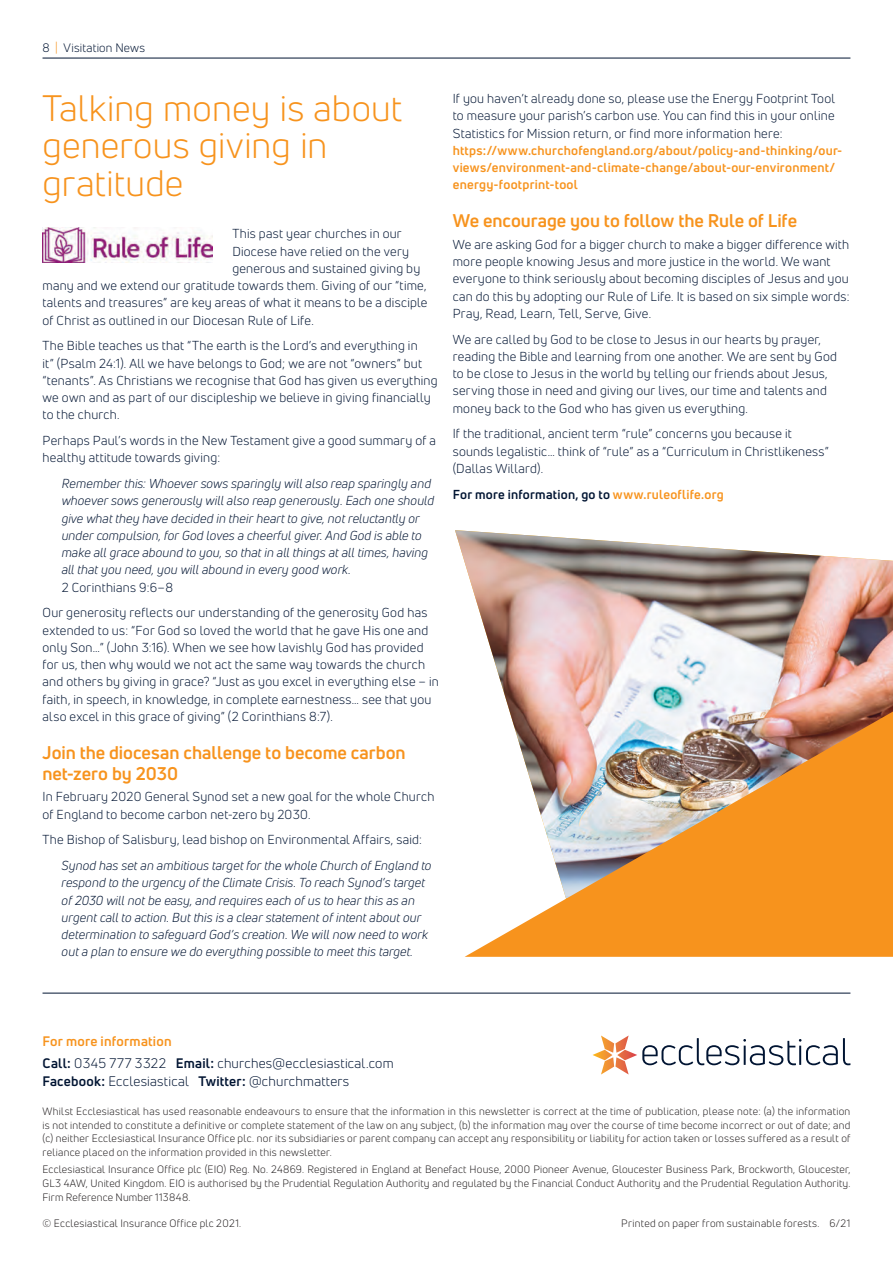
<style>
.page{position:relative;width:893px;height:1263px;background:#fff}
.page>*{position:absolute;margin:0;border:0;box-sizing:border-box;transform-origin:0 0}
._07B_Main_Title_Turq{font:36px/37.5px "Uni Neue";letter-spacing:.005em;color:#f7931d}
._11A_Subhead_Red{font:700 18px/21px "Uni Neue";color:#f7931d}
._08A_Main_Copy{font:13.5px/18px "Uni Neue";letter-spacing:.02em;color:#001432}
._08A_Main_Copy-2{font:700 13.5px "Uni Neue";letter-spacing:.015em;color:#f7931d}
._08A_Main_Copy-3{font:12.75px/17.2px "Uni Neue";letter-spacing:.02em;color:#001432}
._08A_Main_Copy-4{font:italic 12.75px/17.2px "Uni Neue";letter-spacing:.015em;color:#001432}
._08A_Main_Copy-5{font:700 12.75px "Uni Neue";letter-spacing:.02em;color:#001432}
._02_Page_Info{font:12px "Uni Neue";letter-spacing:.02em;color:#001432}
._15_Legal_Copy{font:10.5px/13.5px "Uni Neue";letter-spacing:.025em;color:#231f20;text-align:justify}
.s1{color:#f7931d}
.s2{font-style:normal}
.s3{font-weight:700;color:#f7931d}
.s4{font-weight:700}
</style>
<div class="page">
<svg style="left:592px;top:1035px;width:258px;height:39px"></svg>
<hr style="left:43px;top:993px;width:807px;height:1px;background:#001432">
<img style="left:455px;top:530px;width:438px;height:181px">
<img style="left:465px;top:711px;width:428px;height:246px">
<img style="left:43px;top:227px;width:170px;height:36px">
<hr style="left:43px;top:58px;width:807px;height:1px;background:#001432">
<p class="_02_Page_Info" style="left:43px;top:40px;width:104px">8 <span class="s1">|</span> Visitation News</p>
<p class="_07B_Main_Title_Turq" style="left:43px;top:89px;width:361px">Talking money is about generous giving in gratitude</p>
<p class="_08A_Main_Copy-3" style="left:232px;top:225px;width:171px">This past year churches in our</p>
<p class="_08A_Main_Copy-3" style="left:232px;top:242px;width:178px">Diocese have relied on the very</p>
<p class="_08A_Main_Copy-3" style="left:232px;top:260px;width:189px">generous and sustained giving by</p>
<p class="_08A_Main_Copy-3" style="left:43px;top:277px;width:385px">many and we extend our gratitude towards them. Giving of our “time,</p>
<p class="_08A_Main_Copy-3" style="left:43px;top:294px;width:386px">talents and treasures” are key areas of what it means to be a disciple</p>
<p class="_08A_Main_Copy-3" style="left:43px;top:311px;width:273px">of Christ as outlined in our Diocesan Rule of Life.</p>
<p class="_08A_Main_Copy-3" style="left:43px;top:337px;width:397px">The Bible teaches us that “The earth is the Lord’s and everything in<br>it” (Psalm 24:1). All we have belongs to God; we are not “owners” but “tenants”. As Christians we recognise that God has given us everything we own and as part of our discipleship we believe in giving financially to the church.</p>
<p class="_08A_Main_Copy-3" style="left:43px;top:432px;width:395px">Perhaps Paul’s words in the New Testament give a good summary of a healthy attitude towards giving:</p>
<p class="_08A_Main_Copy-4" style="left:62px;top:475px;width:374px">Remember this: Whoever sows sparingly will also reap sparingly and whoever sows generously will also reap generously. Each one should give what they have decided in their heart to give, not reluctantly or under compulsion, for God loves a cheerful giver. And God is able to make all grace abound to you, so that in all things at all times, having all that you need, you will abound in every good work.<br><span class="s2">2 Corinthians 9:6–8</span></p>
<p class="_08A_Main_Copy-3" style="left:43px;top:604px;width:398px">Our generosity reflects our understanding of the generosity God has extended to us: “For God so loved the world that he gave His one and only Son…” (John 3:16). When we see how lavishly God has provided for us, then why would we not act the same way towards the church and others by giving in grace? “Just as you excel in everything else – in faith, in speech, in knowledge, in complete earnestness… see that you also excel in this grace of giving” (2 Corinthians 8:7).</p>
<p class="_11A_Subhead_Red" style="left:43px;top:742px;width:365px">Join the diocesan challenge to become carbon net-zero by 2030</p>
<p class="_08A_Main_Copy-3" style="left:43px;top:788px;width:393px">In February 2020 General Synod set a new goal for the whole Church of England to become carbon net-zero by 2030.</p>
<p class="_08A_Main_Copy-3" style="left:43px;top:831px;width:381px">The Bishop of Salisbury, lead bishop on Environmental Affairs, said:</p>
<p class="_08A_Main_Copy-4" style="left:62px;top:857px;width:371px">Synod has set an ambitious target for the whole Church of England to respond to the urgency of the Climate Crisis. To reach Synod’s target of 2030 will not be easy, and requires each of us to hear this as an urgent call to action. But this is a clear statement of intent about our determination to safeguard God’s creation. We will now need to work out a plan to ensure we do everything possible to meet this target.</p>
<p class="_08A_Main_Copy-3" style="left:453px;top:90px;width:391px">If you haven’t already done so, please use the Energy Footprint Tool to measure your parish’s carbon use. You can find this in your online Statistics for Mission return, or find more information here: <span class="s3">https://www.churchofengland.org/about/policy-and-thinking/our&shy;views/environment-and-climate-change/about-our-environment/ energy-footprint-tool</span></p>
<p class="_11A_Subhead_Red" style="left:453px;top:210px;width:346px">We encourage you to follow the Rule of Life</p>
<p class="_08A_Main_Copy-3" style="left:453px;top:236px;width:398px">We are asking God for a bigger church to make a bigger difference with more people knowing Jesus and more justice in the world. We want everyone to think seriously about becoming disciples of Jesus and you can do this by adopting our Rule of Life. It is based on six simple words:<br>Pray, Read, Learn, Tell, Serve, Give.</p>
<p class="_08A_Main_Copy-3" style="left:453px;top:330px;width:386px">We are called by God to be close to Jesus in our hearts by prayer, reading the Bible and learning from one another. We are sent by God to be close to Jesus in the world by telling our friends about Jesus, serving those in need and giving our lives, our time and talents and money back to the God who has given us everything.</p>
<p class="_08A_Main_Copy-3" style="left:453px;top:425px;width:378px">If the traditional, ancient term “rule” concerns you because it sounds legalistic… think of “rule” as a “Curriculum in Christlikeness” (Dallas Willard).</p>
<p class="_08A_Main_Copy-5" style="left:453px;top:486px;width:273px">For more information, go to <span class="s1">www.ruleoflife.org</span></p>
<p class="_08A_Main_Copy-2" style="left:43px;top:1032px;width:131px">For more information</p>
<p class="_08A_Main_Copy" style="left:43px;top:1054px;width:353px"><span class="s4">Call:</span> 0345 777 3322 <span class="s4">Email:</span> churches@ecclesiastical.com<br><span class="s4">Facebook:</span> Ecclesiastical <span class="s4">Twitter:</span> @churchmatters</p>
<p class="_15_Legal_Copy" style="left:43px;top:1105px;width:809px">Whilst Ecclesiastical has used reasonable endeavours to ensure that the information in this newsletter is correct at the time of publication, please note: (a) the information is not intended to constitute a definitive or complete statement of the law on any subject, (b) the information may over the course of time become incorrect or out of date; and (c) neither Ecclesiastical Insurance Office plc. nor its subsidiaries or parent company can accept any responsibility or liability for action taken or losses suffered as a result of reliance placed on the information provided in this newsletter.</p>
<p class="_15_Legal_Copy" style="left:43px;top:1163px;width:809px">Ecclesiastical Insurance Office plc (EIO) Reg. No. 24869. Registered in England at Benefact House, 2000 Pioneer Avenue, Gloucester Business Park, Brockworth, Gloucester, GL3 4AW, United Kingdom. EIO is authorised by the Prudential Regulation Authority and regulated by the Financial Conduct Authority and the Prudential Regulation Authority.<br>Firm Reference Number 113848.</p>
<p class="_15_Legal_Copy" style="left:43px;top:1216px;width:200px">© Ecclesiastical Insurance Office plc 2021.</p>
<p class="_15_Legal_Copy" style="left:621px;top:1216px;width:231px">Printed on paper from sustainable forests. 6/21</p>
</div>
